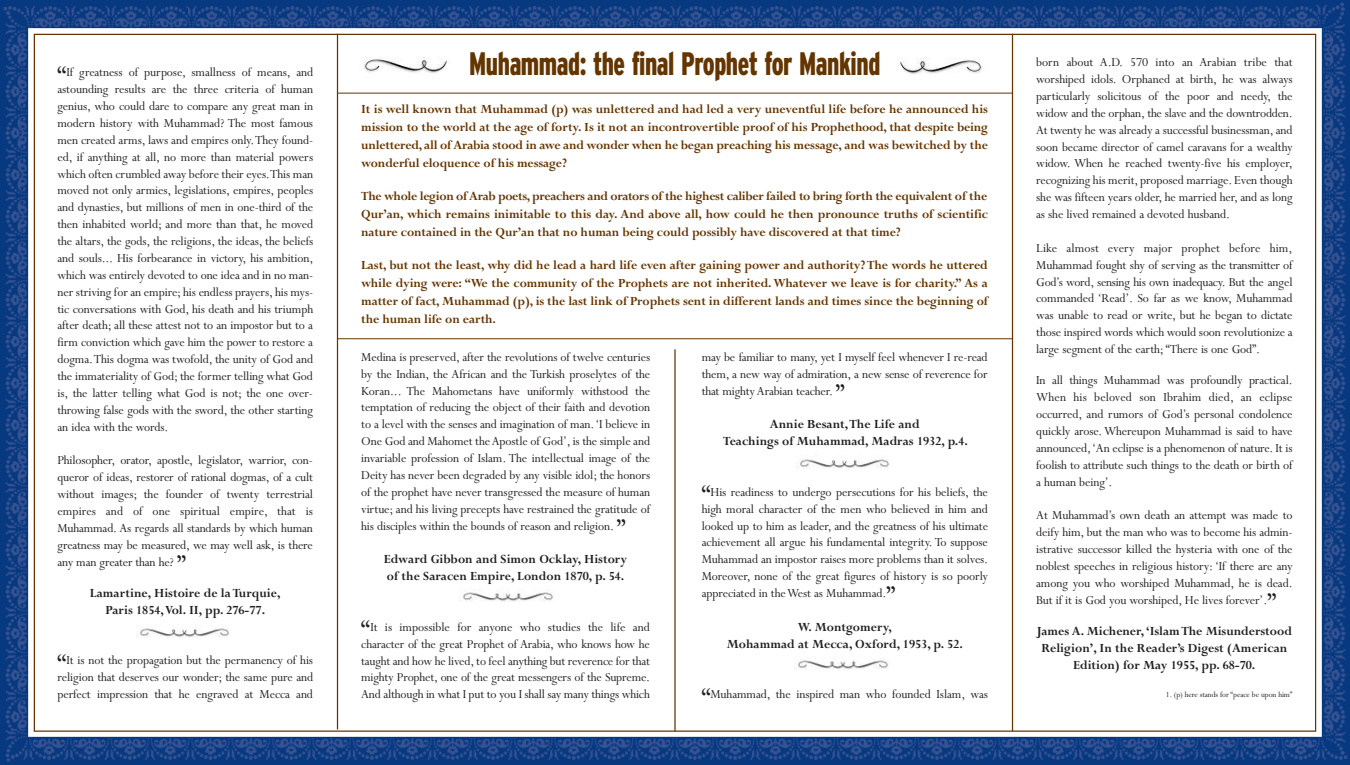
<style>
.page{position:relative;width:1350px;height:765px;background:#fff}
.page>*{position:absolute;margin:0;border:0;box-sizing:border-box;transform-origin:0 0}
.t1{font:900 condensed 32.5px "Interstate";letter-spacing:-.015em;color:#653500;scale:.8 1}
.t2{font:13.75px/16.9px "Perpetua";letter-spacing:-.01em;color:#231f20;text-align:justify}
.t3{font:700 13.75px/18.1px "Perpetua";letter-spacing:-.01em;color:#653500;text-align:justify}
.t4{font:700 13.75px/16.9px "Perpetua";color:#231f20;text-align:center}
.t5{font:8.75px "Perpetua";letter-spacing:-.01em;color:#231f20}
.s1{font-size:30px}
</style>
<div class="page">
<img style="left:0;top:0;width:1350px;height:765px">
<p class="t2" style="left:58px;top:65px;width:257px"><span class="s1">“</span>If greatness of purpose, smallness of means, and astounding results are the three criteria of human genius, who could dare to compare any great man in modern history with Muhammad? The most famous men created arms, laws and empires only.They found&shy;ed, if anything at all, no more than material powers which often crumbled away before their eyes.This man moved not only armies, legislations, empires, peoples and dynasties, but millions of men in one-third of the then inhabited world; and more than that, he moved the altars, the gods, the religions, the ideas, the beliefs and souls... His forbearance in victory, his ambition, which was entirely devoted to one idea and in no man&shy;ner striving for an empire; his endless prayers, his mys&shy;tic conversations with God, his death and his triumph after death; all these attest not to an impostor but to a firm conviction which gave him the power to restore a dogma.This dogma was twofold, the unity of God and the immateriality of God; the former telling what God is, the latter telling what God is not; the one over&shy;throwing false gods with the sword, the other starting an idea with the words.</p>
<p class="t2" style="left:58px;top:453px;width:257px">Philosopher, orator, apostle, legislator, warrior, con&shy;queror of ideas, restorer of rational dogmas, of a cult without images; the founder of twenty terrestrial empires and of one spiritual empire, that is Muhammad. As regards all standards by which human greatness may be measured, we may well ask, is there any man greater than he? <span class="s1">”</span></p>
<p class="t4" style="left:90px;top:586px;width:192px">Lamartine, Histoire de la Turquie,<br>Paris 1854,Vol. II, pp. 276-77.</p>
<p class="t2" style="left:57px;top:653px;width:257px"><span class="s1">“</span>It is not the propagation but the permanency of his religion that deserves our wonder; the same pure and perfect impression that he engraved at Mecca and</p>
<h1 class="t1" style="left:469px;top:45px;width:515px">Muhammad: the final Prophet for Mankind</h1>
<p class="t3" style="left:361px;top:101px;width:628px">It is well known that Muhammad (p) was unlettered and had led a very uneventful life before he announced his mission to the world at the age of forty. Is it not an incontrovertible proof of his Prophethood, that despite being unlettered, all of Arabia stood in awe and wonder when he began preaching his message, and was bewitched by the wonderful eloquence of his message?</p>
<p class="t3" style="left:361px;top:188px;width:628px">The whole legion of Arab poets, preachers and orators of the highest caliber failed to bring forth the equivalent of the Qur’an, which remains inimitable to this day. And above all, how could he then pronounce truths of scientific nature contained in the Qur’an that no human being could possibly have discovered at that time?</p>
<p class="t3" style="left:361px;top:257px;width:628px">Last, but not the least, why did he lead a hard life even after gaining power and authority? The words he uttered while dying were: “We the community of the Prophets are not inherited. Whatever we leave is for charity.” As a matter of fact, Muhammad (p), is the last link of Prophets sent in different lands and times since the beginning of the human life on earth.</p>
<p class="t2" style="left:361px;top:350px;width:290px">Medina is preserved, after the revolutions of twelve centuries by the Indian, the African and the Turkish proselytes of the Koran... The Mahometans have uniformly withstood the temptation of reducing the object of their faith and devotion to a level with the senses and imagination of man.‘I believe in One God and Mahomet the Apostle of God’, is the simple and invariable profession of Islam. The intellectual image of the Deity has never been degraded by any visible idol; the honors of the prophet have never transgressed the measure of human virtue; and his living precepts have restrained the gratitude of his disciples within the bounds of reason and religion. <span class="s1">”</span></p>
<p class="t4" style="left:384px;top:552px;width:245px;text-align:left">Edward Gibbon and Simon Ocklay, History of the Saracen Empire, London 1870, p. 54.</p>
<p class="t2" style="left:361px;top:620px;width:290px"><span class="s1">“</span>It is impossible for anyone who studies the life and character of the great Prophet of Arabia, who knows how he taught and how he lived, to feel anything but reverence for that mighty Prophet, one of the great messengers of the Supreme.<br>And although in what I put to you I shall say many things which</p>
<p class="t2" style="left:702px;top:350px;width:288px">may be familiar to many, yet I myself feel whenever I re-read them, a new way of admiration, a new sense of reverence for that mighty Arabian teacher. <span class="s1">”</span></p>
<p class="t4" style="left:723px;top:417px;width:246px">Annie Besant,The Life and<br>Teachings of Muhammad, Madras 1932, p.4.</p>
<p class="t2" style="left:702px;top:485px;width:288px"><span class="s1">“</span>His readiness to undergo persecutions for his beliefs, the high moral character of the men who believed in him and looked up to him as leader, and the greatness of his ultimate achievement all argue his fundamental integrity. To suppose Muhammad an impostor raises more problems than it solves.<br>Moreover, none of the great figures of history is so poorly appreciated in the West as Muhammad.<span class="s1">”</span></p>
<p class="t4" style="left:727px;top:620px;width:237px">W. Montgomery,<br>Mohammad at Mecca, Oxford, 1953, p. 52.</p>
<p class="t2" style="left:702px;top:687px;width:288px"><span class="s1">“</span>Muhammad, the inspired man who founded Islam, was</p>
<p class="t2" style="left:1036px;top:55px;width:258px">born about A.D. 570 into an Arabian tribe that worshiped idols. Orphaned at birth, he was always particularly solicitous of the poor and needy, the widow and the orphan, the slave and the downtrodden.<br>At twenty he was already a successful businessman, and soon became director of camel caravans for a wealthy widow. When he reached twenty-five his employer, recognizing his merit, proposed marriage. Even though she was fifteen years older, he married her, and as long as she lived remained a devoted husband.</p>
<p class="t2" style="left:1036px;top:241px;width:258px">Like almost every major prophet before him, Muhammad fought shy of serving as the transmitter of God’s word, sensing his own inadequacy. But the angel commanded ‘Read’. So far as we know, Muhammad was unable to read or write, but he began to dictate those inspired words which would soon revolutionize a large segment of the earth; “There is one God”.</p>
<p class="t2" style="left:1036px;top:373px;width:258px">In all things Muhammad was profoundly practical.<br>When his beloved son Ibrahim died, an eclipse occurred, and rumors of God’s personal condolence quickly arose. Whereupon Muhammad is said to have announced,‘An eclipse is a phenomenon of nature. It is foolish to attribute such things to the death or birth of a human being’.</p>
<p class="t2" style="left:1036px;top:508px;width:258px">At Muhammad’s own death an attempt was made to deify him, but the man who was to become his admin&shy;istrative successor killed the hysteria with one of the noblest speeches in religious history: ‘If there are any among you who worshiped Muhammad, he is dead.<br>But if it is God you worshiped, He lives forever’.<span class="s1">”</span></p>
<p class="t4" style="left:1037px;top:624px;width:257px">James A. Michener, ‘Islam The Misunderstood<br>Religion’, In the Reader’s Digest (American<br>Edition) for May 1955, pp. 68-70.</p>
<p class="t5" style="left:1166px;top:692px;width:128px">1. (p) here stands for “peace be upon him”</p>
</div>
